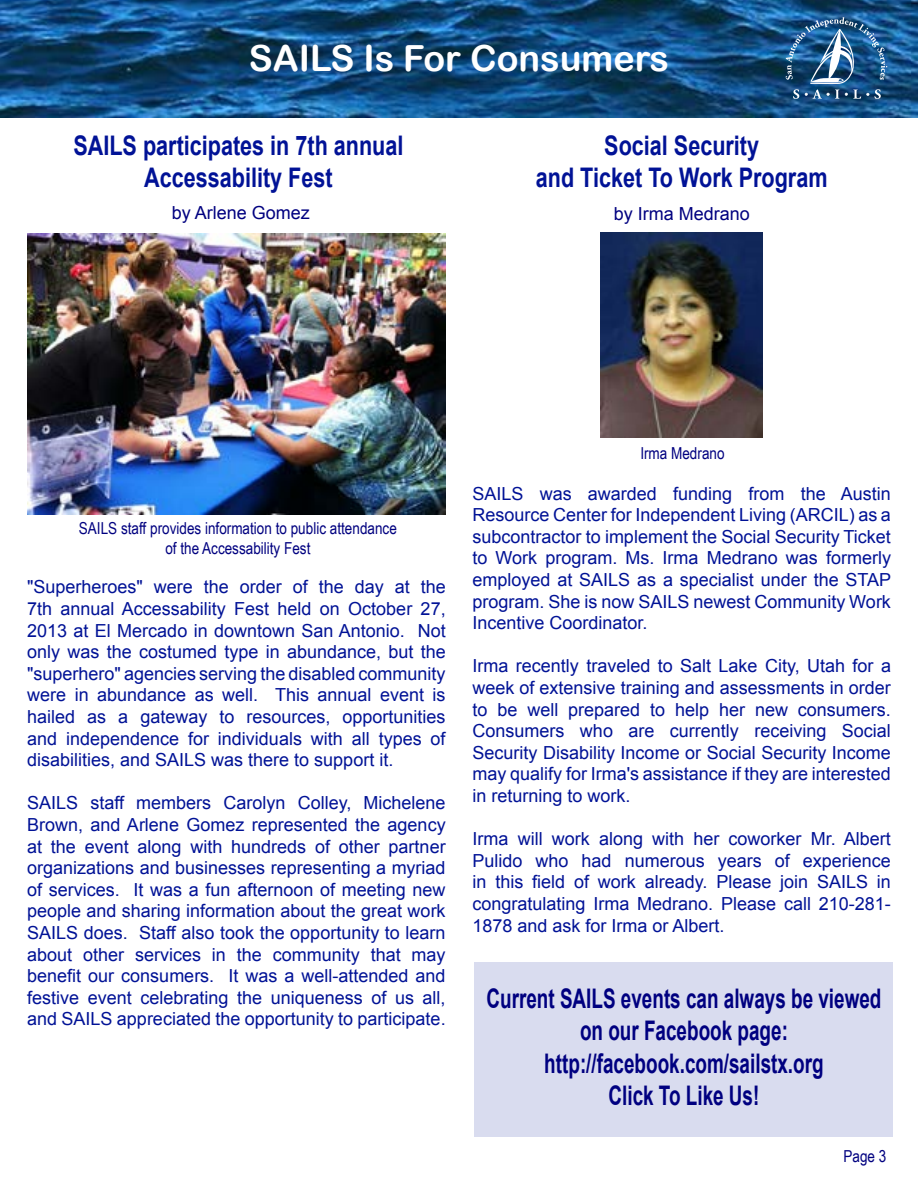
<style>
.page{position:relative;width:918px;height:1188px;background:#fff}
.page>*{position:absolute;margin:0;border:0;box-sizing:border-box;transform-origin:0 0}
.t1{font:36px "Arial Rounded MT Bold";color:#fff}
.t2{font:700 27px/32.4px "Arial";color:#000080;text-align:center;scale:.7 1}
.t3{font:700 27px/32.4px "Arial";color:#011296;text-align:center;scale:.8 1}
.t4{font:18px/21.6px "Arial";color:#011296;text-align:justify}
.t5{font:18px "Arial";color:#000080}
.t6{font:16.5px/19.8px "Arial Narrow";color:#000080;text-align:center}
</style>
<div class="page">
<img style="left:0;top:0;width:918px;height:117px">
<img style="left:786px;top:17px;width:101px;height:82px">
<img style="left:601px;top:232px;width:162px;height:206px">
<img style="left:27px;top:234px;width:419px;height:280px">
<div style="left:475px;top:962px;width:418px;height:175px;background:#d9dcef"></div>
<h1 class="t1" style="left:249px;top:37px;width:422px">SAILS Is For Consumers</h1>
<h2 class="t3" style="left:73px;top:130px;width:414px">SAILS participates in 7th annual<br>Accessability Fest</h2>
<p class="t5" style="left:172px;top:201px;width:140px">by Arlene Gomez</p>
<h2 class="t3" style="left:536px;top:130px;width:366px">Social Security<br>and Ticket To Work Program</h2>
<p class="t5" style="left:614px;top:202px;width:138px">by Irma Medrano</p>
<p class="t6" style="left:79px;top:518px;width:319px">SAILS staff provides information to public attendance of the Accessability Fest</p>
<p class="t4" style="left:27px;top:577px;width:420px">"Superheroes" were the order of the day at the 7th annual Accessability Fest held on October 27, 2013 at El Mercado in downtown San Antonio. Not only was the costumed type in abundance, but the "superhero" agencies serving the disabled community were in abundance as well. This annual event is hailed as a gateway to resources, opportunities and independence for individuals with all types of disabilities, and SAILS was there to support it.</p>
<p class="t4" style="left:27px;top:793px;width:420px">SAILS staff members Carolyn Colley, Michelene Brown, and Arlene Gomez represented the agency at the event along with hundreds of other partner organizations and businesses representing a myriad of services. It was a fun afternoon of meeting new people and sharing information about the great work SAILS does. Staff also took the opportunity to learn about other services in the community that may benefit our consumers. It was a well-attended and festive event celebrating the uniqueness of us all, and SAILS appreciated the opportunity to participate.</p>
<p class="t6" style="left:640px;top:443px;width:86px">Irma Medrano</p>
<p class="t4" style="left:472px;top:483px;width:420px">SAILS was awarded funding from the Austin Resource Center for Independent Living (ARCIL) as a subcontractor to implement the Social Security Ticket to Work program. Ms. Irma Medrano was formerly employed at SAILS as a specialist under the STAP program. She is now SAILS newest Community Work Incentive Coordinator.</p>
<p class="t4" style="left:472px;top:655px;width:420px">Irma recently traveled to Salt Lake City, Utah for a week of extensive training and assessments in order to be well prepared to help her new consumers.<br>Consumers who are currently receiving Social Security Disability Income or Social Security Income may qualify for Irma's assistance if they are interested in returning to work.</p>
<p class="t4" style="left:472px;top:828px;width:420px">Irma will work along with her coworker Mr. Albert Pulido who had numerous years of experience in this field of work already. Please join SAILS in congratulating Irma Medrano. Please call 210-281- 1878 and ask for Irma or Albert.</p>
<h2 class="t2" style="left:487px;top:983px;width:566px">Current SAILS events can always be viewed on our Facebook page: http://facebook.com/sailstx.org<br>Click To Like Us!</h2>
<p class="t6" style="left:843px;top:1146px;width:44px">Page 3</p>
</div>
